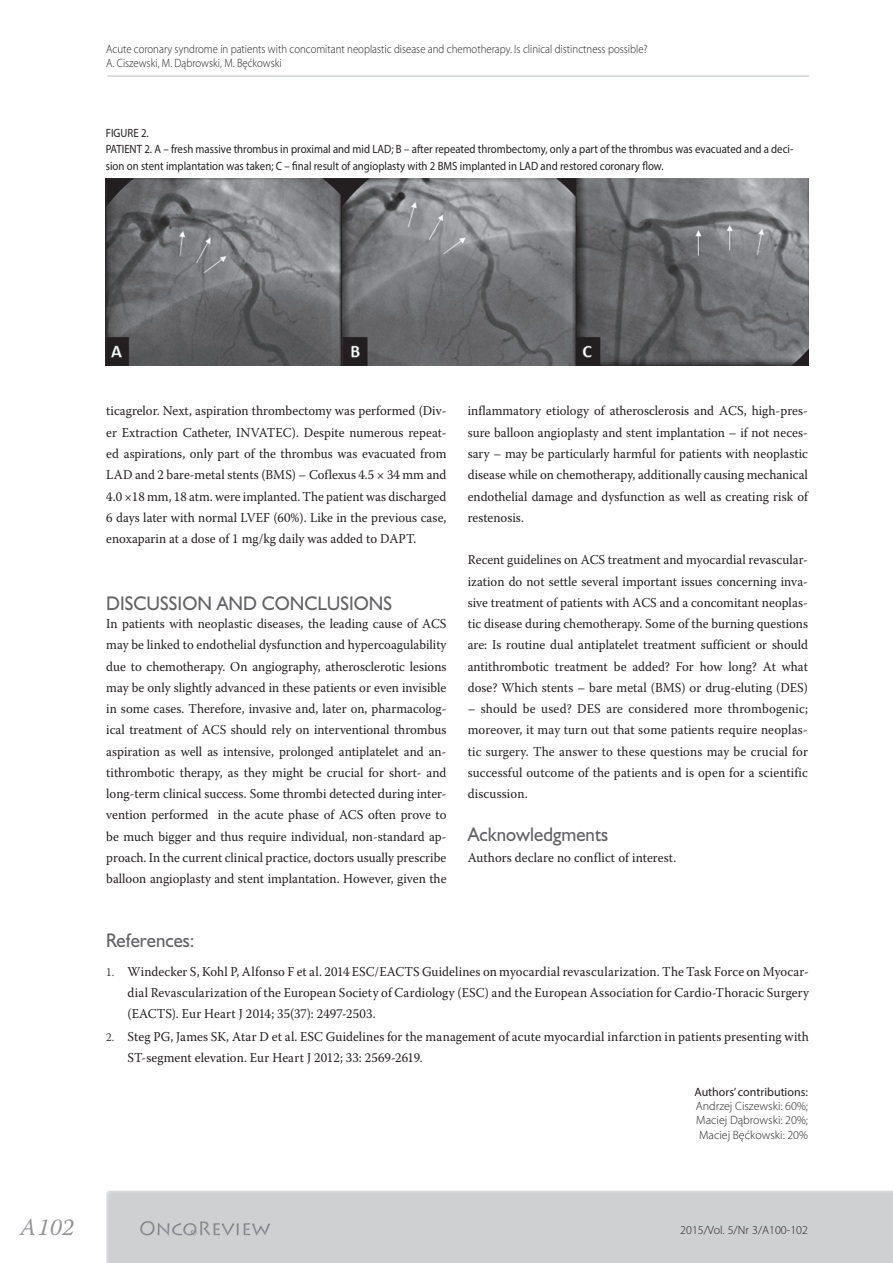
<style>
.page{position:relative;width:893px;height:1263px;background:#fff}
.page>*{position:absolute;margin:0;border:0;box-sizing:border-box;transform-origin:0 0}
.t1{font:italic 24px "Warnock Pro";color:#939598}
.t2{font:18px "Humanst 521 PL";color:#636366;scale:.95 1}
.t3{font:13.5px/21.3px "Warnock Pro";color:#231f20;text-align:justify;scale:.95 1}
.t4{font:12px/16.5px "Myriad Pro";color:#231f20;scale:.9 1}
.t5{font:300 12px/13.5px "Myriad Pro";color:#231f20;scale:.9 1}
.t6{font:300 12px/14.2px "Myriad Pro";color:#231f20;text-align:justify}
.t7{font:12px "Myriad Pro";color:#231f20}
.s1{font-weight:300;font-size:12px}
</style>
<div class="page">
<div style="left:106px;top:1190px;width:787px;height:73px;background:#cfd0d2"></div>
<hr style="left:107px;top:75px;width:702px;height:2px;background:#d1d2d4">
<img style="left:106px;top:178px;width:702px;height:188px">
<p class="t5" style="left:106px;top:42px;width:603px">Acute coronary syndrome in patients with concomitant neoplastic disease and chemotherapy. Is clinical distinctness possible?<br>A. Ciszewski, M. Dąbrowski, M. Bęćkowski</p>
<p class="t4" style="left:106px;top:124px;width:765px">FIGURE 2.<br>PATIENT 2. A – fresh massive thrombus in proximal and mid LAD; B – after repeated thrombectomy, only a part of the thrombus was evacuated and a deci&shy;sion on stent implantation was taken; C – final result of angioplasty with 2 BMS implanted in LAD and restored coronary flow.</p>
<h1 class="t1" style="left:20px;top:1212px;width:55px">A102</h1>
<p class="t3" style="left:106px;top:400px;width:360px">ticagrelor. Next, aspiration thrombectomy was performed (Div&shy;er Extraction Catheter, INVATEC). Despite numerous repeat&shy;ed aspirations, only part of the thrombus was evacuated from LAD and 2 bare-metal stents (BMS) – Coflexus 4.5 × 34 mm and 4.0 ×18 mm, 18 atm. were implanted. The patient was discharged 6 days later with normal LVEF (60%). Like in the previous case, enoxaparin at a dose of 1 mg/kg daily was added to DAPT.</p>
<h2 class="t2" style="left:106px;top:591px;width:302px">DISCUSSION AND CONCLUSIONS</h2>
<p class="t3" style="left:106px;top:613px;width:360px">In patients with neoplastic diseases, the leading cause of ACS may be linked to endothelial dysfunction and hypercoagulability due to chemotherapy. On angiography, atherosclerotic lesions may be only slightly advanced in these patients or even invisible in some cases. Therefore, invasive and, later on, pharmacolog&shy;ical treatment of ACS should rely on interventional thrombus aspiration as well as intensive, prolonged antiplatelet and an&shy;tithrombotic therapy, as they might be crucial for short- and long-term clinical success. Some thrombi detected during inter&shy;vention performed in the acute phase of ACS often prove to be much bigger and thus require individual, non-standard ap&shy;proach. In the current clinical practice, doctors usually prescribe balloon angioplasty and stent implantation. However, given the</p>
<p class="t3" style="left:468px;top:400px;width:360px">inflammatory etiology of atherosclerosis and ACS, high-pres&shy;sure balloon angioplasty and stent implantation – if not neces&shy;sary – may be particularly harmful for patients with neoplastic disease while on chemotherapy, additionally causing mechanical endothelial damage and dysfunction as well as creating risk of restenosis.</p>
<p class="t3" style="left:468px;top:549px;width:360px">Recent guidelines on ACS treatment and myocardial revascular&shy;ization do not settle several important issues concerning inva&shy;sive treatment of patients with ACS and a concomitant neoplas&shy;tic disease during chemotherapy. Some of the burning questions are: Is routine dual antiplatelet treatment sufficient or should antithrombotic treatment be added? For how long? At what dose? Which stents – bare metal (BMS) or drug-eluting (DES)</p>
<p class="t3" style="left:468px;top:698px;width:360px">– should be used? DES are considered more thrombogenic; moreover, it may turn out that some patients require neoplas&shy;tic surgery. The answer to these questions may be crucial for successful outcome of the patients and is open for a scientific discussion.</p>
<h2 class="t2" style="left:468px;top:822px;width:149px">Acknowledgments</h2>
<p class="t3" style="left:468px;top:847px;width:221px">Authors declare no conflict of interest.</p>
<h2 class="t2" style="left:106px;top:928px;width:95px">References:</h2>
<p class="t3" style="left:128px;top:961px;width:719px;text-indent:-21px"><span class="s1">1.</span> Windecker S, Kohl P, Alfonso F et al. 2014 ESC/EACTS Guidelines on myocardial revascularization. The Task Force on Myocar&shy;dial Revascularization of the European Society of Cardiology (ESC) and the European Association for Cardio-Thoracic Surgery (EACTS). Eur Heart J 2014; 35(37): 2497-2503.</p>
<p class="t3" style="left:128px;top:1026px;width:719px;text-indent:-21px"><span class="s1">2.</span> Steg PG, James SK, Atar D et al. ESC Guidelines for the management of acute myocardial infarction in patients presenting with<br>ST-segment elevation. Eur Heart J 2012; 33: 2569-2619.</p>
<p class="t7" style="left:694px;top:1084px;width:115px">Authors’ contributions:</p>
<p class="t6" style="left:696px;top:1099px;width:114px">Andrzej Ciszewski: 60%; Maciej Dąbrowski: 20%; Maciej Bęćkowski: 20%</p>
<p class="t6" style="left:680px;top:1223px;width:129px">2015/Vol. 5/Nr 3/A100-102</p>
</div>
